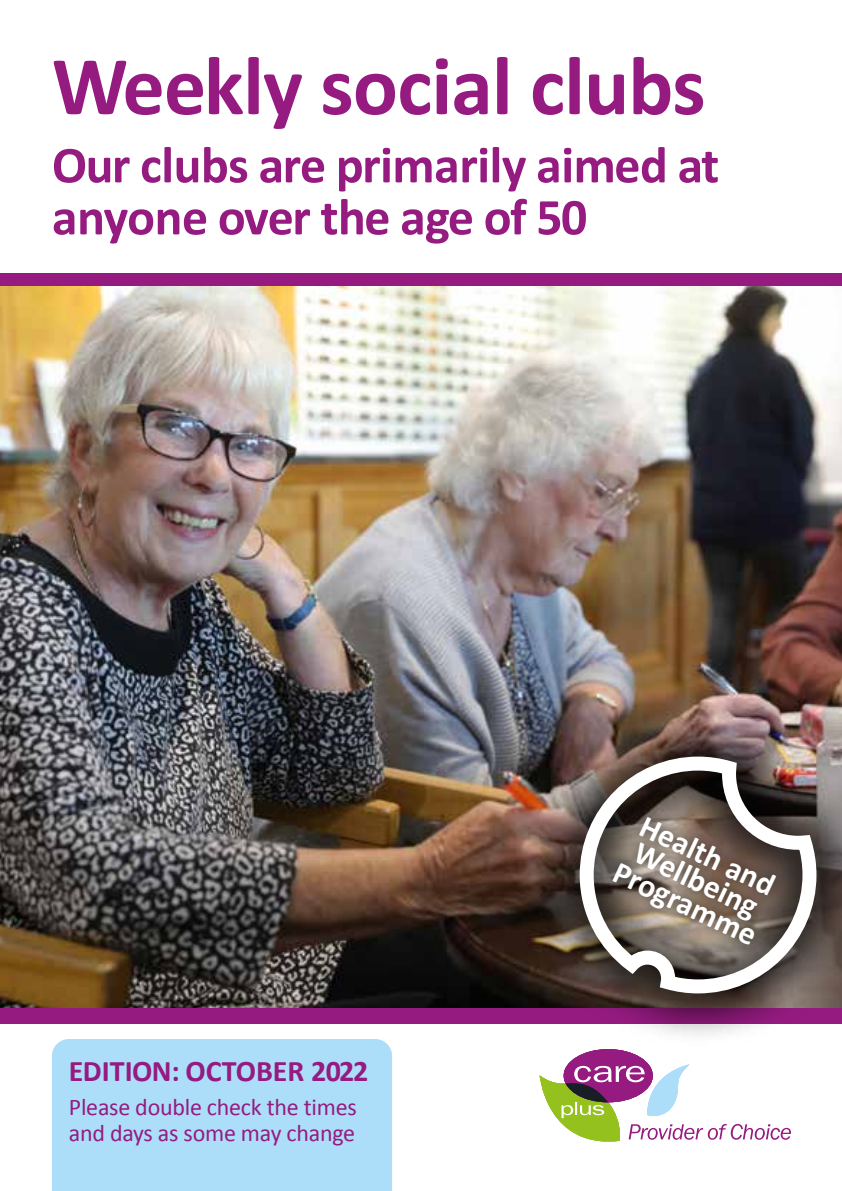
<style>
.page{position:relative;width:842px;height:1191px;background:#fff}
.page>*{position:absolute;margin:0;border:0;box-sizing:border-box;transform-origin:0 0}
.t1{font:700 84px "Calibri";letter-spacing:-.01em;color:#951b81}
.t2{font:700 52px/52px "Calibri";letter-spacing:-.01em;color:#951b81}
.t3{font:700 32px/26.4px "Calibri";color:#fff;text-align:center}
.t4{font:700 30px "Calibri";color:#951b81}
.t5{font:24px/26px "Calibri";letter-spacing:-.01em;color:#951b81}
</style>
<div class="page">
<div style="left:0;top:274px;width:842px;height:750px;background:#951b81"></div>
<div style="left:52px;top:1039px;width:340px;height:152px;background:#acdef9"></div>
<img style="left:0;top:286px;width:842px;height:721px">
<svg style="left:540px;top:1049px;width:251px;height:92px"></svg>
<div style="left:527px;top:703px;width:315px;height:343px;background:#000;opacity:.75"></div>
<svg style="left:573px;top:749px;width:250px;height:251px;background:#796e6a"></svg>
<svg style="left:593px;top:796px;width:204px;height:170px;background:#786d65"></svg>
<h1 class="t1" style="left:52px;top:27px;width:655px">Weekly social clubs</h1>
<p class="t2" style="left:52px;top:137px;width:669px">Our clubs are primarily aimed at anyone over the age of 50</p>
<p class="t4" style="left:69px;top:1049px;width:301px">EDITION: OCTOBER 2022</p>
<p class="t5" style="left:69px;top:1093px;width:289px">Please double check the times and days as some may change</p>
<p class="t3" style="left:643px;top:809px;width:156px;rotate:25deg">Health and<br>Wellbeing<br>Programme</p>
</div>
